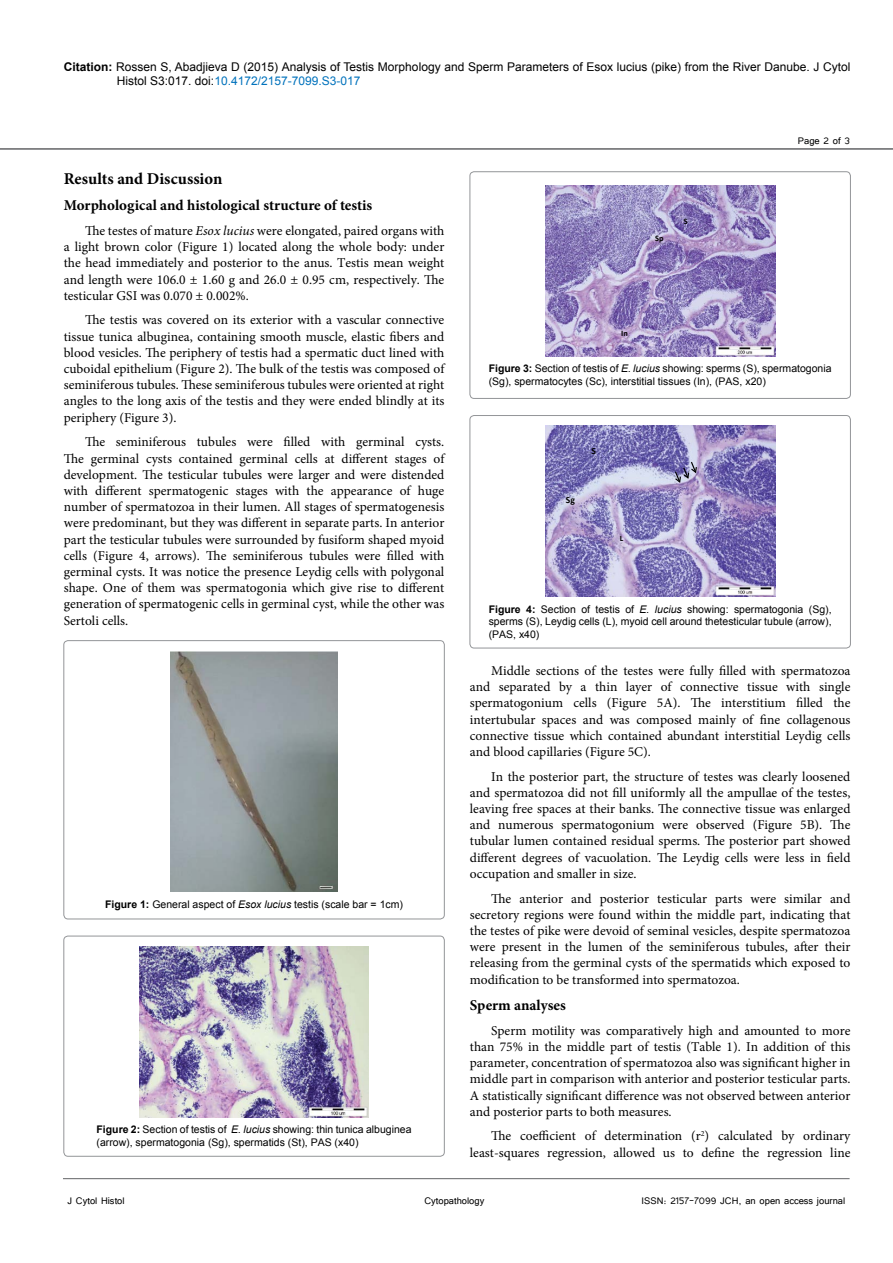
<style>
.page{position:relative;width:893px;height:1263px;background:#fff}
.page>*{position:absolute;margin:0;border:0;box-sizing:border-box;transform-origin:0 0}
.t1{font:700 16.5px "Minion Pro";color:#000}
.t2{font:700 15px "Minion Pro";color:#000}
.t3{font:13.5px/16.2px "Minion Pro";color:#000;text-align:justify}
.t4{font:12px/14.4px "Arial";color:#000}
.t5{font:12px "Tunga";color:#000}
.t6{font:10.5px/12.6px "Arial";color:#000}
.t7{font:700 9.45px "Calibri";color:#010101}
.t8{font:700 8.25px "Calibri";color:#010101}
.t9{font:700 8.1px "Calibri";color:#010101}
.s1{font-weight:700}
.s2{color:#0072bc}
.s3{font-style:italic}
</style>
<div class="page">
<hr style="left:63px;top:1178px;width:787px;height:1px;background:#636466">
<hr style="left:0;top:148px;width:893px;height:2px;background:#636466">
<div style="left:64px;top:641px;width:380px;height:278px;border:1px solid #939598;border-radius:4px"></div>
<img style="left:171px;top:651px;width:166px;height:241px">
<div style="left:64px;top:936px;width:380px;height:220px;border:1px solid #939598;border-radius:4px"></div>
<img style="left:139px;top:946px;width:230px;height:171px">
<div style="left:470px;top:172px;width:380px;height:226px;border:1px solid #939598;border-radius:4px"></div>
<img style="left:545px;top:185px;width:230px;height:171px">
<img style="left:679px;top:216px;width:20px;height:10px">
<img style="left:650px;top:233px;width:21px;height:10px">
<img style="left:616px;top:328px;width:21px;height:10px">
<div style="left:470px;top:415px;width:380px;height:233px;border:1px solid #939598;border-radius:4px"></div>
<img style="left:545px;top:426px;width:230px;height:170px">
<svg style="left:674px;top:460px;width:24px;height:24px"></svg>
<img style="left:615px;top:533px;width:15px;height:10px">
<img style="left:587px;top:445px;width:25px;height:20px">
<img style="left:561px;top:494px;width:25px;height:21px">
<p class="t4" style="left:117px;top:60px;width:735px;text-indent:-53px"><span class="s1">Citation:</span> Rossen S, Abadjieva D (2015) Analysis of Testis Morphology and Sperm Parameters of Esox lucius (pike) from the River Danube. J Cytol<br>Histol S3:017. doi:<span class="s2">10.4172/2157-7099.S3-017</span></p>
<p class="t1" style="left:64px;top:167px;width:160px">Results and Discussion</p>
<p class="t2" style="left:64px;top:195px;width:310px">Morphological and histological structure of testis</p>
<p class="t3" style="left:64px;top:223px;width:382px;text-indent:21px">The testes of mature <span class="s3">Esox lucius</span> were elongated, paired organs with a light brown color (Figure 1) located along the whole body: under the head immediately and posterior to the anus. Testis mean weight and length were 106.0 ± 1.60 g and 26.0 ± 0.95 cm, respectively. The testicular GSI was 0.070 ± 0.002%.</p>
<p class="t3" style="left:64px;top:312px;width:382px;text-indent:21px">The testis was covered on its exterior with a vascular connective tissue tunica albuginea, containing smooth muscle, elastic fibers and blood vesicles. The periphery of testis had a spermatic duct lined with cuboidal epithelium (Figure 2). The bulk of the testis was composed of seminiferous tubules. These seminiferous tubules were oriented at right angles to the long axis of the testis and they were ended blindly at its periphery (Figure 3).</p>
<p class="t3" style="left:64px;top:434px;width:382px;text-indent:21px">The seminiferous tubules were filled with germinal cysts.<br>The germinal cysts contained germinal cells at different stages of development. The testicular tubules were larger and were distended with different spermatogenic stages with the appearance of huge number of spermatozoa in their lumen. All stages of spermatogenesis were predominant, but they was different in separate parts. In anterior part the testicular tubules were surrounded by fusiform shaped myoid cells (Figure 4, arrows). The seminiferous tubules were filled with germinal cysts. It was notice the presence Leydig cells with polygonal shape. One of them was spermatogonia which give rise to different generation of spermatogenic cells in germinal cyst, while the other was Sertoli cells.</p>
<p class="t6" style="left:105px;top:898px;width:299px"><span class="s1">Figure 1:</span> General aspect of <span class="s3">Esox lucius</span> testis (scale bar = 1cm)</p>
<p class="t6" style="left:97px;top:1123px;width:316px"><span class="s1">Figure 2:</span> Section of testis of <span class="s3">E. lucius</span> showing: thin tunica albuginea (arrow), spermatogonia (Sg), spermatids (St), PAS (x40)</p>
<p class="t8" style="left:655px;top:233px;width:10px">Sp</p>
<p class="t8" style="left:684px;top:216px;width:5px">S</p>
<p class="t5" style="left:798px;top:133px;width:53px">Page 2 of 3</p>
<p class="t8" style="left:621px;top:328px;width:8px">In</p>
<p class="t6" style="left:489px;top:362px;width:344px"><span class="s1">Figure 3:</span> Section of testis of <span class="s3">E. lucius</span> showing: sperms (S), spermatogonia (Sg), spermatocytes (Sc), interstitial tissues (In), (PAS, x20)</p>
<p class="t7" style="left:592px;top:445px;width:6px">S</p>
<p class="t7" style="left:566px;top:494px;width:11px">Sg</p>
<p class="t9" style="left:620px;top:533px;width:5px">L</p>
<p class="t6" style="left:489px;top:603px;width:344px;text-align:justify"><span class="s1">Figure 4:</span> Section of testis of <span class="s3">E. lucius</span> showing: spermatogonia (Sg), sperms (S), Leydig cells (L), myoid cell around thetesticular tubule (arrow), (PAS, x40)</p>
<p class="t3" style="left:470px;top:662px;width:382px;text-indent:21px">Middle sections of the testes were fully filled with spermatozoa and separated by a thin layer of connective tissue with single spermatogonium cells (Figure 5A). The interstitium filled the intertubular spaces and was composed mainly of fine collagenous connective tissue which contained abundant interstitial Leydig cells and blood capillaries (Figure 5C).</p>
<p class="t3" style="left:470px;top:768px;width:382px;text-indent:21px">In the posterior part, the structure of testes was clearly loosened and spermatozoa did not fill uniformly all the ampullae of the testes, leaving free spaces at their banks. The connective tissue was enlarged and numerous spermatogonium were observed (Figure 5B). The tubular lumen contained residual sperms. The posterior part showed different degrees of vacuolation. The Leydig cells were less in field occupation and smaller in size.</p>
<p class="t3" style="left:470px;top:890px;width:382px;text-indent:21px">The anterior and posterior testicular parts were similar and secretory regions were found within the middle part, indicating that the testes of pike were devoid of seminal vesicles, despite spermatozoa were present in the lumen of the seminiferous tubules, after their releasing from the germinal cysts of the spermatids which exposed to modification to be transformed into spermatozoa.</p>
<p class="t2" style="left:470px;top:995px;width:97px">Sperm analyses</p>
<p class="t3" style="left:470px;top:1022px;width:382px;text-indent:21px">Sperm motility was comparatively high and amounted to more than 75% in the middle part of testis (Table 1). In addition of this parameter, concentration of spermatozoa also was significant higher in middle part in comparison with anterior and posterior testicular parts.<br>A statistically significant difference was not observed between anterior and posterior parts to both measures.</p>
<p class="t3" style="left:470px;top:1128px;width:382px;text-align:right">The coefficient of determination (r<sup>2</sup>) calculated by ordinary least-squares regression, allowed us to define the regression line</p>
<p class="t5" style="left:68px;top:1192px;width:59px">J Cytol Histol</p>
<p class="t5" style="left:642px;top:1192px;width:205px">ISSN: 2157-7099 JCH, an open access journal</p>
<p class="t5" style="left:424px;top:1192px;width:61px">Cytopathology</p>
</div>
